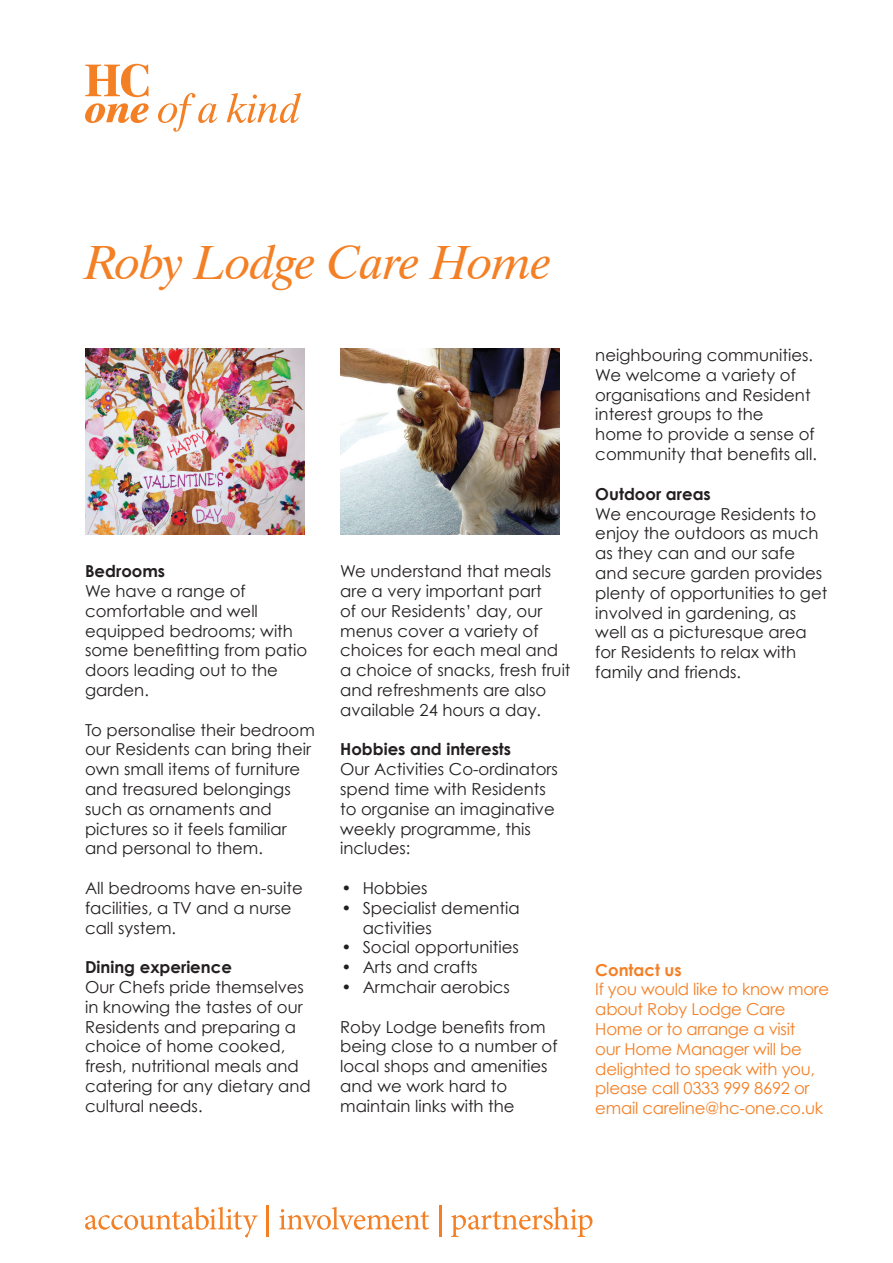
<style>
.page{position:relative;width:893px;height:1263px;background:#fff}
.page>*{position:absolute;margin:0;border:0;box-sizing:border-box;transform-origin:0 0}
.t1{font:italic 48px "Dutch 801 BT";letter-spacing:-.01em;color:#f48026}
.Body{font:16.5px/19.8px "Century Gothic";color:#231f20}
.bullet{font:16.5px/19.8px "Century Gothic";color:#231f20}
.t2{font:16.5px/19.8px "Century Gothic";letter-spacing:-.015em;color:#f48026}
.Sub_head{font:700 16.5px "Century Gothic";color:#231f20}
.t3{font:700 16.5px "Century Gothic";color:#f48026}
</style>
<div class="page">
<img style="left:85px;top:349px;width:219px;height:186px">
<img style="left:340px;top:349px;width:219px;height:186px">
<svg style="left:85px;top:1207px;width:173px;height:30px"></svg>
<hr style="left:267px;top:1205px;width:2px;height:32px;background:#f48026">
<svg style="left:279px;top:1207px;width:150px;height:23px"></svg>
<hr style="left:439px;top:1205px;width:2px;height:32px;background:#f48026">
<svg style="left:451px;top:1207px;width:141px;height:30px"></svg>
<svg style="left:85px;top:64px;width:63px;height:33px"></svg>
<svg style="left:85px;top:103px;width:64px;height:20px"></svg>
<svg style="left:158px;top:93px;width:59px;height:39px"></svg>
<svg style="left:227px;top:93px;width:74px;height:30px"></svg>
<p class="t1" style="left:85px;top:233px;width:469px">Roby Lodge Care Home</p>
<p class="Sub_head" style="left:85px;top:561px;width:82px">Bedrooms</p>
<p class="Body" style="left:85px;top:581px;width:224px">We have a range of comfortable and well equipped bedrooms; with some benefitting from patio doors leading out to the garden.</p>
<p class="Body" style="left:85px;top:719px;width:231px">To personalise their bedroom our Residents can bring their own small items of furniture and treasured belongings such as ornaments and pictures so it feels familiar and personal to them.</p>
<p class="Body" style="left:85px;top:878px;width:219px">All bedrooms have en-suite facilities, a TV and a nurse call system.</p>
<p class="Sub_head" style="left:85px;top:957px;width:148px">Dining experience</p>
<p class="Body" style="left:85px;top:977px;width:227px">Our Chefs pride themselves in knowing the tastes of our<br>Residents and preparing a choice of home cooked, fresh, nutritional meals and catering for any dietary and cultural needs.</p>
<p class="Body" style="left:340px;top:561px;width:232px">We understand that meals are a very important part<br>of our Residents’ day, our menus cover a variety of choices for each meal and a choice of snacks, fresh fruit and refreshments are also available 24 hours a day.</p>
<p class="Sub_head" style="left:340px;top:739px;width:172px">Hobbies and interests</p>
<p class="Body" style="left:340px;top:759px;width:219px">Our Activities Co-ordinators spend time with Residents to organise an imaginative weekly programme, this includes:</p>
<p class="bullet" style="left:341px;top:878px;width:88px">• Hobbies</p>
<p class="bullet" style="left:363px;top:898px;width:159px;text-indent:-21px">• Specialist dementia activities</p>
<p class="bullet" style="left:341px;top:937px;width:179px">• Social opportunities</p>
<p class="bullet" style="left:341px;top:957px;width:138px">• Arts and crafts</p>
<p class="bullet" style="left:341px;top:977px;width:170px">• Armchair aerobics</p>
<p class="bullet" style="left:340px;top:1016px;width:219px">Roby Lodge benefits from being close to a number of local shops and amenities and we work hard to maintain links with the</p>
<p class="bullet" style="left:595px;top:345px;width:223px">neighbouring communities.<br>We welcome a variety of organisations and Resident interest groups to the<br>home to provide a sense of community that benefits all.</p>
<p class="Sub_head" style="left:595px;top:483px;width:117px">Outdoor areas</p>
<p class="Body" style="left:595px;top:503px;width:233px">We encourage Residents to enjoy the outdoors as much as they can and our safe and secure garden provides plenty of opportunities to get involved in gardening, as well as a picturesque area for Residents to relax with family and friends.</p>
<p class="t3" style="left:595px;top:959px;width:88px">Contact us</p>
<p class="t2" style="left:595px;top:979px;width:235px">If you would like to know more about Roby Lodge Care<br>Home or to arrange a visit<br>our Home Manager will be delighted to speak with you, please call 0333 999 8692 or email careline@hc-one.co.uk</p>
</div>
